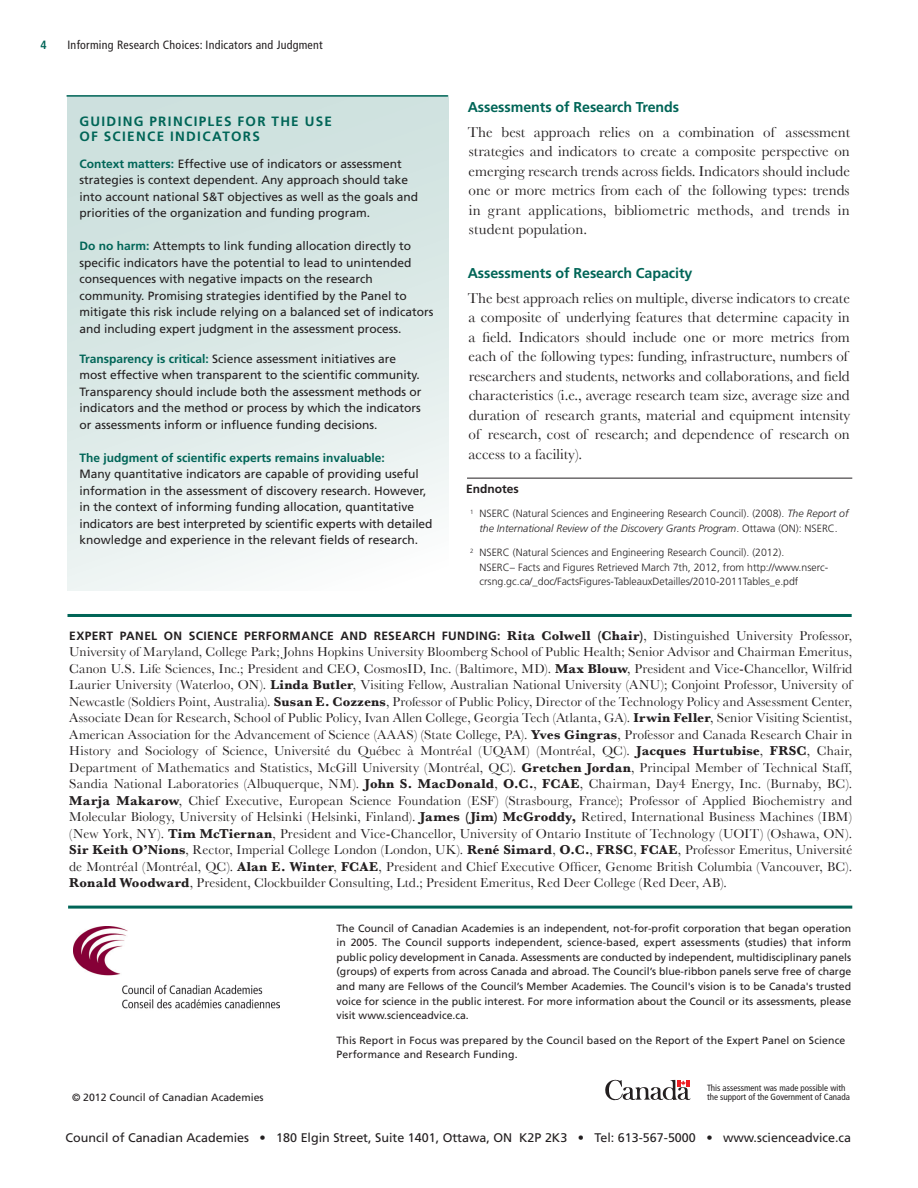
<style>
.page{position:relative;width:918px;height:1188px;background:#fff}
.page>*{position:absolute;margin:0;border:0;box-sizing:border-box;transform-origin:0 0}
.t1{font:15px/19.5px "Baskerville";color:#231f20;text-align:justify}
.t2{font:700 14.25px "Frutiger LT Std";letter-spacing:-.005em;color:#006557}
.t3{font:13.5px/16.5px "Baskerville";letter-spacing:.005em;color:#231f20;text-align:justify}
.t4{font:700 13.5px/15px "Frutiger LT Std";letter-spacing:.095em;color:#006557}
.t5{font:12.6px "Frutiger LT Std";color:#231f20}
.t6{font:12px/16.5px "Frutiger LT Std";color:#231f20}
.t7{font:700 12px "Frutiger LT Std";letter-spacing:.03em;color:#231f20}
.t8{font:700 12px "Frutiger LT Std";color:#006557}
.t9{font:condensed 12px "Frutiger LT Std";letter-spacing:.02em;color:#231f20}
.t10{font:700 condensed 12px "Frutiger LT Std";color:#006557}
.t11{font:10.5px/14.7px "Frutiger LT Std";letter-spacing:.015em;color:#231f20;text-align:justify}
.t12{font:300 10.5px/14.7px "Frutiger LT Std";color:#231f20;text-align:center}
.t13{font:condensed 9px "Frutiger LT Std";color:#231f20}
.s1{font-weight:700;color:#006557}
.s2{font-style:italic}
.s3{font-family:"Frutiger LT Std";font-weight:700;font-size:12px}
.s4{font-weight:700}
</style>
<div class="page">
<svg style="left:605px;top:1079px;width:86px;height:22px"></svg>
<hr style="left:68px;top:906px;width:784px;height:3px;background:#006557">
<hr style="left:68px;top:614px;width:784px;height:3px;background:#006557">
<img style="left:73px;top:926px;width:207px;height:83px">
<div style="left:67px;top:95px;width:381px;height:495px;background:linear-gradient(to bottom,#c8dedb,#f2f7f6)"></div>
<hr style="left:67px;top:95px;width:381px;height:2px;background:#006557">
<hr style="left:467px;top:478px;width:385px;height:1px;background:#231f20">
<p class="t10" style="left:40px;top:38px;width:8px">4</p>
<p class="t9" style="left:68px;top:38px;width:257px">Informing Research Choices: Indicators and Judgment</p>
<p class="t4" style="left:80px;top:114px;width:254px">Guiding Principles for the use of science indicators</p>
<p class="t6" style="left:79px;top:155px;width:340px"><span class="s1">Context matters:</span> Effective use of indicators or assessment strategies is context dependent. Any approach should take into account national S&amp;T objectives as well as the goals and priorities of the organization and funding program.</p>
<p class="t6" style="left:79px;top:238px;width:356px"><span class="s1">Do no harm:</span> Attempts to link funding allocation directly to specific indicators have the potential to lead to unintended consequences with negative impacts on the research community. Promising strategies identified by the Panel to mitigate this risk include relying on a balanced set of indicators and including expert judgment in the assessment process.</p>
<p class="t6" style="left:80px;top:350px;width:343px"><span class="s1">Transparency is critical:</span> Science assessment initiatives are most effective when transparent to the scientific community.<br>Transparency should include both the assessment methods or indicators and the method or process by which the indicators or assessments inform or influence funding decisions.</p>
<p class="t8" style="left:80px;top:450px;width:307px">The judgment of scientific experts remains invaluable:</p>
<p class="t6" style="left:80px;top:466px;width:354px">Many quantitative indicators are capable of providing useful information in the assessment of discovery research. However, in the context of informing funding allocation, quantitative indicators are best interpreted by scientific experts with detailed knowledge and experience in the relevant fields of research.</p>
<p class="t2" style="left:468px;top:99px;width:213px">Assessments of Research Trends</p>
<p class="t1" style="left:468px;top:122px;width:384px">The best approach relies on a combination of assessment strategies and indicators to create a composite perspective on emerging research trends across fields. Indicators should include one or more metrics from each of the following types: trends in grant applications, bibliometric methods, and trends in student population.</p>
<p class="t2" style="left:468px;top:265px;width:226px">Assessments of Research Capacity</p>
<p class="t1" style="left:468px;top:288px;width:384px;text-align:left">The best approach relies on multiple, diverse indicators to create a composite of underlying features that determine capacity in a field. Indicators should include one or more metrics from each of the following types: funding, infrastructure, numbers of researchers and students, networks and collaborations, and field characteristics (i.e., average research team size, average size and duration of research grants, material and equipment intensity of research, cost of research; and dependence of research on access to a facility).</p>
<p class="t7" style="left:466px;top:482px;width:54px">Endnotes</p>
<p class="t12" style="left:470px;top:506px;width:380px"><sup>1</sup> NSERC (Natural Sciences and Engineering Research Council). (2008). <span class="s2">The Report of the International Review of the Discovery Grants Program</span>. Ottawa (ON): NSERC.</p>
<p class="t12" style="left:479px;top:545px;width:350px;text-align:left;text-indent:-9px"><sup>2</sup> NSERC (Natural Sciences and Engineering Research Council). (2012).<br>NSERC– Facts and Figures Retrieved March 7th, 2012, from http://www.nserc&shy;crsng.gc.ca/_doc/FactsFigures-TableauxDetailles/2010-2011Tables_e.pdf</p>
<p class="t3" style="left:69px;top:627px;width:785px;text-indent:406px"><span class="s3">ING :</span> <span class="s4">Rita Colwell (Chair)</span>, Distinguished University Professor, University of Maryland, College Park; Johns Hopkins University Bloomberg School of Public Health; Senior Advisor and Chairman Emeritus, Canon U.S. Life Sciences, Inc.; President and CEO, CosmosID, Inc. (Baltimore, MD). <span class="s4">Max Blouw</span>, President and Vice-Chancellor, Wilfrid Laurier University (Waterloo, ON). <span class="s4">Linda Butler</span>, Visiting Fellow, Australian National University (ANU); Conjoint Professor, University of Newcastle (Soldiers Point, Australia). <span class="s4">Susan E. Cozzens</span>, Professor of Public Policy, Director of the Technology Policy and Assessment Center, Associate Dean for Research, School of Public Policy, Ivan Allen College, Georgia Tech (Atlanta, GA). <span class="s4">Irwin Feller</span>, Senior Visiting Scientist, American Association for the Advancement of Science (AAAS) (State College, PA). <span class="s4">Yves Gingras</span>, Professor and Canada Research Chair in History and Sociology of Science, Université du Québec à Montréal (UQAM) (Montréal, QC). <span class="s4">Jacques Hurtubise</span>, <span class="s4">FRSC</span>, Chair, Department of Mathematics and Statistics, McGill University (Montréal, QC). <span class="s4">Gretchen Jordan</span>, Principal Member of Technical Staff, Sandia National Laboratories (Albuquerque, NM). <span class="s4">John S. MacDonald</span>, <span class="s4">O.C.</span>, <span class="s4">FCAE</span>, Chairman, Day4 Energy, Inc. (Burnaby, BC).<br><span class="s4">Marja Makarow</span>, Chief Executive, European Science Foundation (ESF) (Strasbourg, France); Professor of Applied Biochemistry and Molecular Biology, University of Helsinki (Helsinki, Finland). <span class="s4">James (Jim) McGroddy,</span> Retired, International Business Machines (IBM) (New York, NY). <span class="s4">Tim McTiernan</span>, President and Vice-Chancellor, University of Ontario Institute of Technology (UOIT) (Oshawa, ON).<br><span class="s4">Sir Keith O’Nions</span>, Rector, Imperial College London (London, UK). <span class="s4">René Simard</span>, <span class="s4">O.C.</span>, <span class="s4">FRSC</span>, <span class="s4">FCAE</span>, Professor Emeritus, Université de Montréal (Montréal, QC). <span class="s4">Alan E. Winter</span>, <span class="s4">FCAE</span>, President and Chief Executive Officer, Genome British Columbia (Vancouver, BC).<br><span class="s4">Ronald Woodward</span>, President, Clockbuilder Consulting, Ltd.; President Emeritus, Red Deer College (Red Deer, AB).</p>
<p class="t11" style="left:336px;top:921px;width:516px">The Council of Canadian Academies is an independent, not-for-profit corporation that began operation in 2005. The Council supports independent, science-based, expert assessments (studies) that inform public policy development in Canada. Assessments are conducted by independent, multidisciplinary panels (groups) of experts from across Canada and abroad. The Council’s blue-ribbon panels serve free of charge and many are Fellows of the Council’s Member Academies. The Council's vision is to be Canada's trusted voice for science in the public interest. For more information about the Council or its assessments, please visit www.scienceadvice.ca.</p>
<p class="t11" style="left:336px;top:1033px;width:511px">This Report in Focus was prepared by the Council based on the Report of the Expert Panel on Science<br>Performance and Research Funding.</p>
<p class="t7" style="left:69px;top:629px;width:147px">Expert Panel on SCIENCE</p>
<p class="t7" style="left:244px;top:629px;width:9px">PERFORMANCE</p>
<p class="t7" style="left:340px;top:629px;width:10px">AND</p>
<p class="t7" style="left:374px;top:629px;width:9px">RESEARCH</p>
<p class="t7" style="left:442px;top:629px;width:9px">FUND</p>
<p class="t13" style="left:707px;top:1082px;width:140px">This assessment was made possible with</p>
<p class="t11" style="left:72px;top:1090px;width:193px">© 2012 Council of Canadian Academies</p>
<p class="t13" style="left:707px;top:1092px;width:144px">the support of the Government of Canada</p>
<p class="t5" style="left:65px;top:1130px;width:787px">Council of Canadian Academies • 180 Elgin Street, Suite 1401, Ottawa, ON K2P 2K3 • Tel: 613-567-5000 • www.scienceadvice.ca</p>
</div>
